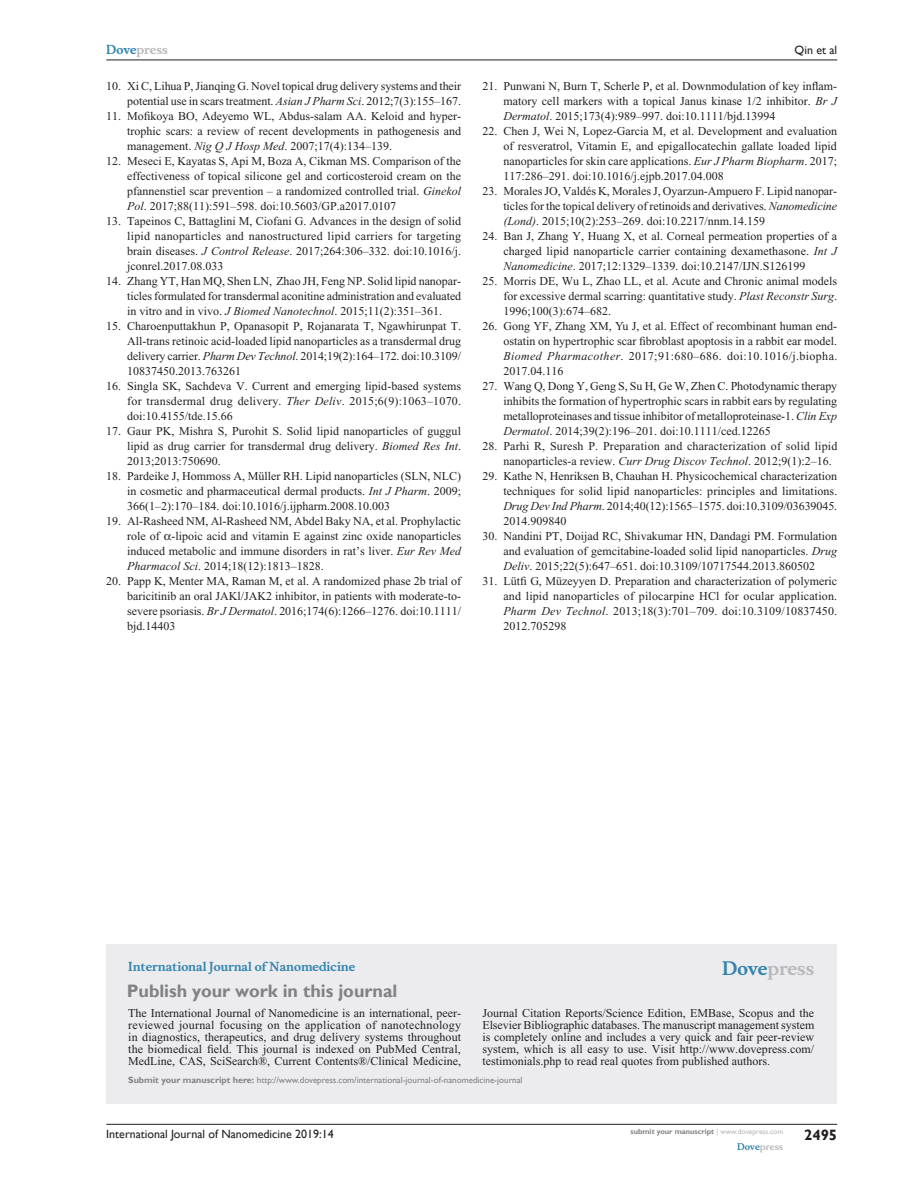
<style>
.page{position:relative;width:918px;height:1188px;background:#fff}
.page>*{position:absolute;margin:0;border:0;box-sizing:border-box;transform-origin:0 0}
.t1{font:700 18px "Gill Sans";color:#808285}
.t2{font:700 18px "Musee";color:#b8b9bc}
.t3{font:700 15px "Gill Sans";color:#231f20}
.RefNL2{font:12px/15px "Times New Roman";color:#231f20;text-align:justify}
.t4{font:12px "Gill Sans";color:#231f20}
.t5{font:700 12px "Musee";color:#3485ae}
.t6{font:700 12px "Musee";color:#b8b9bc}
.t7{font:9px "Gill Sans";color:#808285}
.t8{font:700 9px "Musee";color:#b8b9bc}
.t9{font:700 7.5px "Gill Sans";color:#808285}
.s1{color:#3485ae}
.s2{font-style:italic}
.s3{font-weight:700}
.s4{font-weight:400;color:#b8b9bc}
</style>
<div class="page">
<div style="left:106px;top:944px;width:731px;height:159px;background:#ececee"></div>
<hr style="left:106px;top:1124px;width:731px;height:1px;background:#231f20">
<hr style="left:106px;top:60px;width:731px;height:1px;background:#231f20">
<p class="t6" style="left:106px;top:43px;width:63px"><span class="s1">Dove</span>press</p>
<p class="RefNL2" style="left:106px;top:79px;width:356px;text-align:right">10. Xi C, Lihua P, Jianqing G. Novel topical drug delivery systems and their potential use in scars treatment. <span class="s2">Asian J Pharm Sci</span>. 2012;7(3):155–167.</p>
<p class="RefNL2" style="left:127px;top:109px;width:335px;text-indent:-21px">11. Mofikoya BO, Adeyemo WL, Abdus-salam AA. Keloid and hyper&shy;trophic scars: a review of recent developments in pathogenesis and management. <span class="s2">Nig Q J Hosp Med</span>. 2007;17(4):134–139.</p>
<p class="RefNL2" style="left:127px;top:154px;width:335px;text-indent:-21px">12. Meseci E, Kayatas S, Api M, Boza A, Cikman MS. Comparison of the effectiveness of topical silicone gel and corticosteroid cream on the pfannenstiel scar prevention – a randomized controlled trial. <span class="s2">Ginekol Pol</span>. 2017;88(11):591–598. doi:10.5603/GP.a2017.0107</p>
<p class="RefNL2" style="left:127px;top:214px;width:335px;text-indent:-21px">13. Tapeinos C, Battaglini M, Ciofani G. Advances in the design of solid lipid nanoparticles and nanostructured lipid carriers for targeting brain diseases. <span class="s2">J Control Release</span>. 2017;264:306–332. doi:10.1016/j. jconrel.2017.08.033</p>
<p class="RefNL2" style="left:127px;top:274px;width:335px;text-indent:-21px">14. Zhang YT, Han MQ, Shen LN, Zhao JH, Feng NP. Solid lipid nanopar&shy;ticles formulated for transdermal aconitine administration and evaluated in vitro and in vivo. <span class="s2">J Biomed Nanotechnol</span>. 2015;11(2):351–361.</p>
<p class="RefNL2" style="left:127px;top:319px;width:335px;text-indent:-21px">15. Charoenputtakhun P, Opanasopit P, Rojanarata T, Ngawhirunpat T.<br>All-trans retinoic acid-loaded lipid nanoparticles as a transdermal drug delivery carrier. <span class="s2">Pharm Dev Technol</span>. 2014;19(2):164–172. doi:10.3109/ 10837450.2013.763261</p>
<p class="RefNL2" style="left:127px;top:379px;width:336px;text-indent:-21px">16. Singla SK, Sachdeva V. Current and emerging lipid-based systems for transdermal drug delivery. <span class="s2">Ther Deliv</span>. 2015;6(9):1063–1070. doi:10.4155/tde.15.66</p>
<p class="RefNL2" style="left:127px;top:424px;width:335px;text-indent:-21px">17. Gaur PK, Mishra S, Purohit S. Solid lipid nanoparticles of guggul lipid as drug carrier for transdermal drug delivery. <span class="s2">Biomed Res Int</span>.<br>2013;2013:750690.</p>
<p class="RefNL2" style="left:127px;top:469px;width:335px;text-indent:-21px">18. Pardeike J, Hommoss A, Müller RH. Lipid nanoparticles (SLN, NLC) in cosmetic and pharmaceutical dermal products. <span class="s2">Int J Pharm</span>. 2009; 366(1–2):170–184. doi:10.1016/j.ijpharm.2008.10.003</p>
<p class="RefNL2" style="left:127px;top:514px;width:335px;text-indent:-21px">19. Al-Rasheed NM, Al-Rasheed NM, Abdel Baky NA, et al. Prophylactic role of -lipoic acid and vitamin E against zinc oxide nanoparticles induced metabolic and immune disorders in rat’s liver. <span class="s2">Eur Rev Med Pharmacol Sci</span>. 2014;18(12):1813–1828.</p>
<p class="RefNL2" style="left:127px;top:574px;width:335px;text-indent:-21px">20. Papp K, Menter MA, Raman M, et al. A randomized phase 2b trial of baricitinib an oral JAKl/JAK2 inhibitor, in patients with moderate-to&shy;severe psoriasis. <span class="s2">Br J Dermatol</span>. 2016;174(6):1266–1276. doi:10.1111/ bjd.14403</p>
<p class="t4" style="left:795px;top:43px;width:44px">Qin et al</p>
<p class="RefNL2" style="left:503px;top:79px;width:335px;text-indent:-21px">21. Punwani N, Burn T, Scherle P, et al. Downmodulation of key inflam&shy;matory cell markers with a topical Janus kinase 1/2 inhibitor. <span class="s2">Br J Dermatol</span>. 2015;173(4):989–997. doi:10.1111/bjd.13994</p>
<p class="RefNL2" style="left:503px;top:124px;width:335px;text-indent:-21px">22. Chen J, Wei N, Lopez-Garcia M, et al. Development and evaluation of resveratrol, Vitamin E, and epigallocatechin gallate loaded lipid nanoparticles for skin care applications. <span class="s2">Eur J Pharm Biopharm</span>. 2017; 117:286–291. doi:10.1016/j.ejpb.2017.04.008</p>
<p class="RefNL2" style="left:503px;top:184px;width:335px;text-indent:-21px">23. Morales JO, Valdés K, Morales J, Oyarzun-Ampuero F. Lipid nanopar&shy;ticles for the topical delivery of retinoids and derivatives. <span class="s2">Nanomedicine (Lond)</span>. 2015;10(2):253–269. doi:10.2217/nnm.14.159</p>
<p class="RefNL2" style="left:503px;top:229px;width:335px;text-indent:-21px">24. Ban J, Zhang Y, Huang X, et al. Corneal permeation properties of a charged lipid nanoparticle carrier containing dexamethasone. <span class="s2">Int J Nanomedicine</span>. 2017;12:1329–1339. doi:10.2147/IJN.S126199</p>
<p class="RefNL2" style="left:503px;top:274px;width:335px;text-indent:-21px">25. Morris DE, Wu L, Zhao LL, et al. Acute and Chronic animal models for excessive dermal scarring: quantitative study. <span class="s2">Plast Reconstr Surg</span>.<br>1996;100(3):674–682.</p>
<p class="RefNL2" style="left:503px;top:319px;width:335px;text-indent:-21px">26. Gong YF, Zhang XM, Yu J, et al. Effect of recombinant human end&shy;ostatin on hypertrophic scar fibroblast apoptosis in a rabbit ear model.<br><span class="s2">Biomed Pharmacother</span>. 2017;91:680–686. doi:10.1016/j.biopha.<br>2017.04.116</p>
<p class="RefNL2" style="left:503px;top:379px;width:335px;text-indent:-21px">27. Wang Q, Dong Y, Geng S, Su H, Ge W, Zhen C. Photodynamic therapy inhibits the formation of hypertrophic scars in rabbit ears by regulating metalloproteinases and tissue inhibitor of metalloproteinase-1. <span class="s2">Clin Exp Dermatol</span>. 2014;39(2):196–201. doi:10.1111/ced.12265</p>
<p class="RefNL2" style="left:503px;top:439px;width:335px;text-indent:-21px">28. Parhi R, Suresh P. Preparation and characterization of solid lipid nanoparticles-a review. <span class="s2">Curr Drug Discov Technol</span>. 2012;9(1):2–16.</p>
<p class="RefNL2" style="left:503px;top:469px;width:335px;text-indent:-21px">29. Kathe N, Henriksen B, Chauhan H. Physicochemical characterization techniques for solid lipid nanoparticles: principles and limitations.<br><span class="s2">Drug Dev Ind Pharm</span>. 2014;40(12):1565–1575. doi:10.3109/03639045.<br>2014.909840</p>
<p class="RefNL2" style="left:503px;top:529px;width:335px;text-indent:-21px">30. Nandini PT, Doijad RC, Shivakumar HN, Dandagi PM. Formulation and evaluation of gemcitabine-loaded solid lipid nanoparticles. <span class="s2">Drug Deliv</span>. 2015;22(5):647–651. doi:10.3109/10717544.2013.860502</p>
<p class="RefNL2" style="left:503px;top:574px;width:335px;text-indent:-21px">31. Lütfi G, Müzeyyen D. Preparation and characterization of polymeric and lipid nanoparticles of pilocarpine HCl for ocular application.<br><span class="s2">Pharm Dev Technol</span>. 2013;18(3):701–709. doi:10.3109/10837450.<br>2012.705298</p>
<p class="t5" style="left:128px;top:959px;width:228px">International Journal of Nanomedicine</p>
<h1 class="t1" style="left:127px;top:980px;width:272px">Publish your work in this journal</h1>
<h1 class="t2" style="left:722px;top:958px;width:94px"><span class="s1">Dove</span>press</h1>
<p class="RefNL2" style="left:128px;top:1007px;width:334px;line-height:12px">The International Journal of Nanomedicine is an international, peer&shy;reviewed journal focusing on the application of nanotechnology in diagnostics, therapeutics, and drug delivery systems throughout the biomedical field. This journal is indexed on PubMed Central, MedLine, CAS, SciSearch®, Current Contents®/Clinical Medicine,</p>
<p class="RefNL2" style="left:482px;top:1007px;width:334px;line-height:12px">Journal Citation Reports/Science Edition, EMBase, Scopus and the Elsevier Bibliographic databases. The manuscript management system is completely online and includes a very quick and fair peer-review system, which is all easy to use. Visit http://www.dovepress.com/ testimonials.php to read real quotes from published authors.</p>
<p class="t7" style="left:128px;top:1075px;width:396px"><span class="s3">Submit your manuscript here:</span> http://www.dovepress.com/international-journal-of-nanomedicine-journal</p>
<p class="t4" style="left:106px;top:1127px;width:229px">International Journal of Nanomedicine 2019:14</p>
<p class="t9" style="left:631px;top:1127px;width:154px">submit your manuscript <span class="s4">| www.dovepress.com</span></p>
<p class="t8" style="left:737px;top:1141px;width:48px"><span class="s1">Dove</span>press</p>
<p class="t3" style="left:804px;top:1126px;width:35px">2495</p>
</div>
